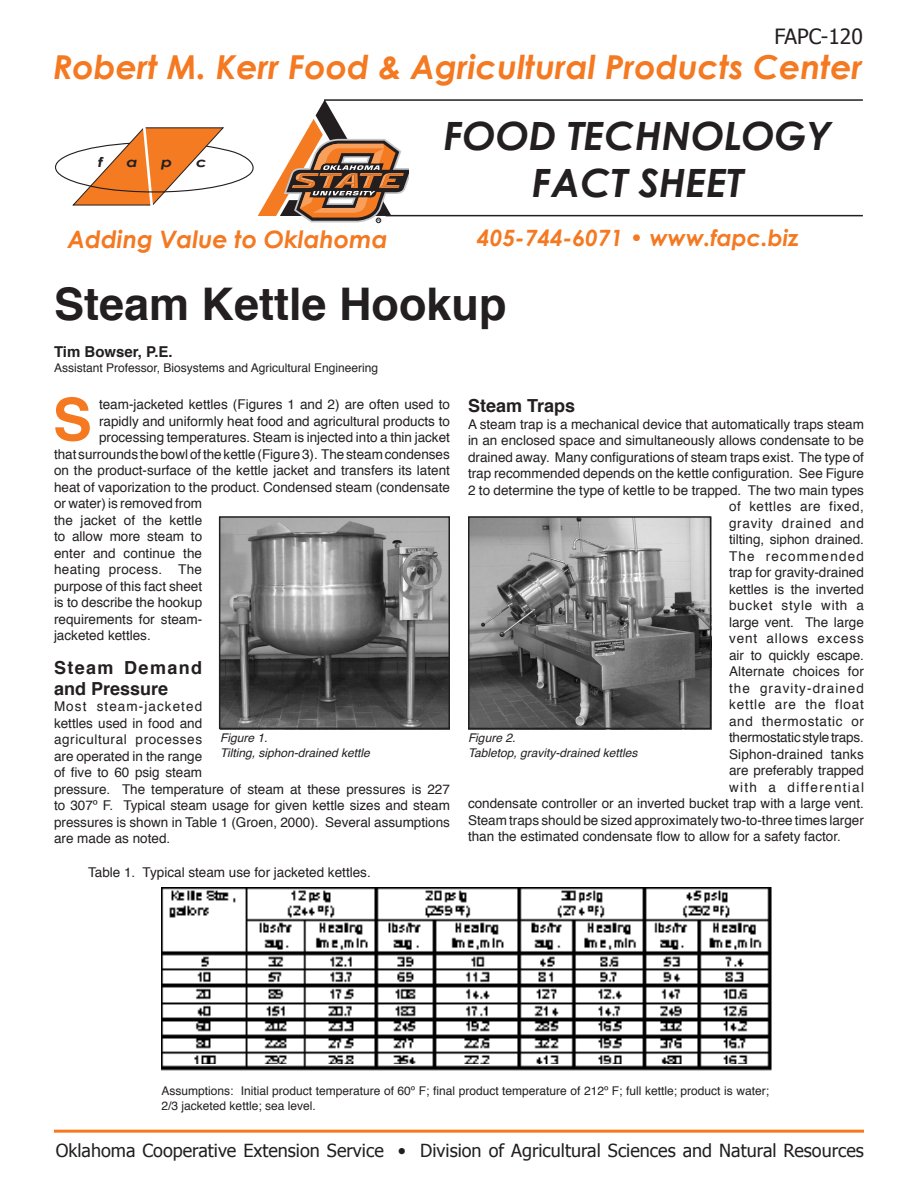
<style>
.page{position:relative;width:918px;height:1188px;background:#fff}
.page>*{position:absolute;margin:0;border:0;box-sizing:border-box;transform-origin:0 0}
.subhead{font:700 58.5px "Helvetica";color:#f47921}
.subhead-2{font:700 45px "Helvetica";color:#231f20}
.t1{font:italic 700 39px/46.8px "Century Gothic";color:#231f20;text-align:center}
.t2{font:italic 700 33px "Century Gothic";color:#f47921}
.t3{font:italic 700 24px "Century Gothic";color:#f47921}
.t4{font:italic 700 22.5px "Century Gothic";color:#f47921}
.t5{font:21px "Tahoma";color:#231f20}
.t6{font:18px "Tahoma";color:#231f20}
.subhead-3{font:700 18px/21px "Helvetica";letter-spacing:.04em;color:#231f20}
.subhead-4{font:700 18px "Helvetica";color:#231f20}
.subhead-5{font:700 15px "Helvetica";color:#231f20}
.Body_Text{font:13.5px/16.5px "Helvetica";color:#231f20}
.Body_Text-2{font:13.5px "Helvetica";letter-spacing:.05em;color:#231f20}
.Body_Text-3{font:13.5px "Helvetica";letter-spacing:.065em;color:#231f20}
.Body_Text-4{font:13.5px "Helvetica";letter-spacing:.025em;color:#231f20}
.Body_Text-5{font:13.5px "Helvetica";letter-spacing:.04em;color:#231f20}
.Body_Text-6{font:13.5px "Helvetica";letter-spacing:.08em;color:#231f20}
.Body_Text-7{font:13.5px "Helvetica";letter-spacing:.095em;color:#231f20}
.Body_Text-8{font:13.5px "Helvetica";letter-spacing:.055em;color:#231f20}
.Body_Text-9{font:13.5px "Helvetica";letter-spacing:.09em;color:#231f20}
.t7{font:italic 700 13.5px "Century Gothic";color:#231f20;scale:1.25 1}
.captions{font:12px/15px "Helvetica";color:#231f20}
.captions-2{font:italic 12px "Helvetica";color:#231f20}
.subhead-6{font:12px "Helvetica";color:#231f20}
</style>
<div class="page">
<img style="left:222px;top:519px;width:225px;height:207px">
<img style="left:471px;top:519px;width:237px;height:207px">
<div style="left:468px;top:516px;width:243px;height:213px;border:2px solid #231f20"></div>
<hr style="left:54px;top:1130px;width:810px;height:3px;background:#f47921">
<img style="left:162px;top:887px;width:610px;height:184px">
<div style="left:219px;top:516px;width:231px;height:213px;border:2px solid #231f20"></div>
<hr style="left:324px;top:99px;width:539px;height:2px;background:#231f20">
<hr style="left:386px;top:215px;width:477px;height:1px;background:#231f20">
<svg style="left:55px;top:100px;width:354px;height:123px"></svg>
<p class="t5" style="left:775px;top:23px;width:90px">FAPC-120</p>
<p class="t2" style="left:53px;top:46px;width:811px">Robert M. Kerr Food &amp; Agricultural Products Center</p>
<p class="t1" style="left:444px;top:112px;width:390px">FOOD TECHNOLOGY<br>FACT SHEET</p>
<p class="t3" style="left:68px;top:224px;width:322px">Adding Value to Oklahoma</p>
<p class="t4" style="left:477px;top:223px;width:323px">405-744-6071 • www.fapc.biz</p>
<p class="t7" style="left:98px;top:153px;width:5px">f</p>
<p class="t7" style="left:127px;top:153px;width:10px">a</p>
<p class="t7" style="left:161px;top:153px;width:10px">p</p>
<p class="t7" style="left:196px;top:153px;width:10px">c</p>
<p class="subhead-2" style="left:54px;top:268px;width:454px">Steam Kettle Hookup</p>
<p class="subhead-5" style="left:54px;top:340px;width:120px">Tim Bowser, P.E.</p>
<p class="subhead-6" style="left:54px;top:359px;width:326px">Assistant Professor, Biosystems and Agricultural Engineering</p>
<p class="subhead" style="left:53px;top:373px;width:41px">S</p>
<p class="Body_Text" style="left:99px;top:396px;width:352px">team-jacketed kettles (Figures 1 and 2) are often used to</p>
<p class="Body_Text" style="left:99px;top:413px;width:352px">rapidly and uniformly heat food and agricultural products to</p>
<p class="Body_Text" style="left:99px;top:429px;width:352px">processing temperatures. Steam is injected into a thin jacket</p>
<p class="Body_Text" style="left:54px;top:446px;width:397px">that surrounds the bowl of the kettle (Figure 3). The steam condenses</p>
<p class="Body_Text" style="left:54px;top:462px;width:397px">on the product-surface of the kettle jacket and transfers its latent</p>
<p class="Body_Text" style="left:54px;top:479px;width:398px">heat of vaporization to the product. Condensed steam (condensate</p>
<p class="Body_Text" style="left:54px;top:495px;width:150px">or water) is removed from</p>
<p class="Body_Text" style="left:54px;top:512px;width:150px">the jacket of the kettle</p>
<p class="Body_Text" style="left:54px;top:528px;width:150px">to allow more steam to</p>
<p class="Body_Text" style="left:54px;top:545px;width:150px">enter and continue the</p>
<p class="Body_Text-4" style="left:54px;top:559px;width:150px">heating process. The</p>
<p class="Body_Text" style="left:54px;top:578px;width:150px">purpose of this fact sheet</p>
<p class="Body_Text" style="left:54px;top:594px;width:150px">is to describe the hookup</p>
<p class="Body_Text" style="left:54px;top:611px;width:150px">requirements for steam-</p>
<p class="Body_Text" style="left:54px;top:627px;width:98px">jacketed kettles.</p>
<p class="subhead-3" style="left:54px;top:657px;width:150px">Steam Demand and Pressure</p>
<p class="Body_Text" style="left:54px;top:699px;width:397px">Most steam-jacketed<br>kettles used in food and<br>agricultural processes<br>are operated in the range<br>of five to 60 psig steam<br>pressure. The temperature of steam at these pressures is 227 to 307º F. Typical steam usage for given kettle sizes and steam pressures is shown in Table 1 (Groen, 2000). Several assumptions are made as noted.</p>
<p class="captions-2" style="left:220px;top:729px;width:49px">Figure 1.</p>
<p class="captions-2" style="left:220px;top:744px;width:151px">Tilting, siphon-drained kettle</p>
<p class="Body_Text" style="left:88px;top:865px;width:284px">Table 1. Typical steam use for jacketed kettles.</p>
<p class="subhead-4" style="left:468px;top:392px;width:109px">Steam Traps</p>
<p class="Body_Text" style="left:468px;top:416px;width:398px">A steam trap is a mechanical device that automatically traps steam</p>
<p class="Body_Text" style="left:468px;top:433px;width:397px">in an enclosed space and simultaneously allows condensate to be</p>
<p class="Body_Text" style="left:468px;top:449px;width:397px">drained away. Many configurations of steam traps exist. The type of</p>
<p class="Body_Text" style="left:468px;top:466px;width:397px">trap recommended depends on the kettle configuration. See Figure</p>
<p class="Body_Text" style="left:468px;top:482px;width:397px">2 to determine the type of kettle to be trapped. The two main types</p>
<p class="Body_Text-5" style="left:729px;top:496px;width:136px">of kettles are fixed,</p>
<p class="Body_Text-2" style="left:729px;top:513px;width:136px">gravity drained and</p>
<p class="Body_Text" style="left:729px;top:532px;width:136px">tilting, siphon drained.</p>
<p class="Body_Text-9" style="left:729px;top:546px;width:136px">The recommended</p>
<p class="Body_Text" style="left:729px;top:565px;width:136px">trap for gravity-drained</p>
<p class="Body_Text" style="left:729px;top:581px;width:136px">kettles is the inverted</p>
<p class="Body_Text-8" style="left:729px;top:595px;width:136px">bucket style with a</p>
<p class="Body_Text" style="left:729px;top:614px;width:136px">large vent. The large</p>
<p class="Body_Text-3" style="left:729px;top:628px;width:136px">vent allows excess</p>
<p class="Body_Text" style="left:729px;top:647px;width:136px">air to quickly escape.</p>
<p class="Body_Text" style="left:729px;top:664px;width:136px">Alternate choices for</p>
<p class="Body_Text-6" style="left:729px;top:678px;width:136px">the gravity-drained</p>
<p class="Body_Text-3" style="left:729px;top:694px;width:136px">kettle are the float</p>
<p class="Body_Text-2" style="left:729px;top:711px;width:136px">and thermostatic or</p>
<p class="Body_Text" style="left:729px;top:730px;width:136px">thermostatic style traps.</p>
<p class="Body_Text" style="left:729px;top:746px;width:136px">Siphon-drained tanks</p>
<p class="Body_Text" style="left:729px;top:763px;width:136px">are preferably trapped</p>
<p class="Body_Text-7" style="left:729px;top:777px;width:136px">with a differential</p>
<p class="Body_Text" style="left:468px;top:796px;width:398px">condensate controller or an inverted bucket trap with a large vent.</p>
<p class="Body_Text" style="left:468px;top:812px;width:397px">Steam traps should be sized approximately two-to-three times larger</p>
<p class="Body_Text" style="left:468px;top:829px;width:374px">than the estimated condensate flow to allow for a safety factor.</p>
<p class="captions-2" style="left:468px;top:729px;width:49px">Figure 2.</p>
<p class="captions-2" style="left:468px;top:744px;width:171px">Tabletop, gravity-drained kettles</p>
<p class="captions" style="left:162px;top:1084px;width:609px">Assumptions: Initial product temperature of 60º F; final product temperature of 212º F; full kettle; product is water;<br>2/3 jacketed kettle; sea level.</p>
<p class="t6" style="left:56px;top:1139px;width:810px">Oklahoma Cooperative Extension Service • Division of Agricultural Sciences and Natural Resources</p>
</div>
